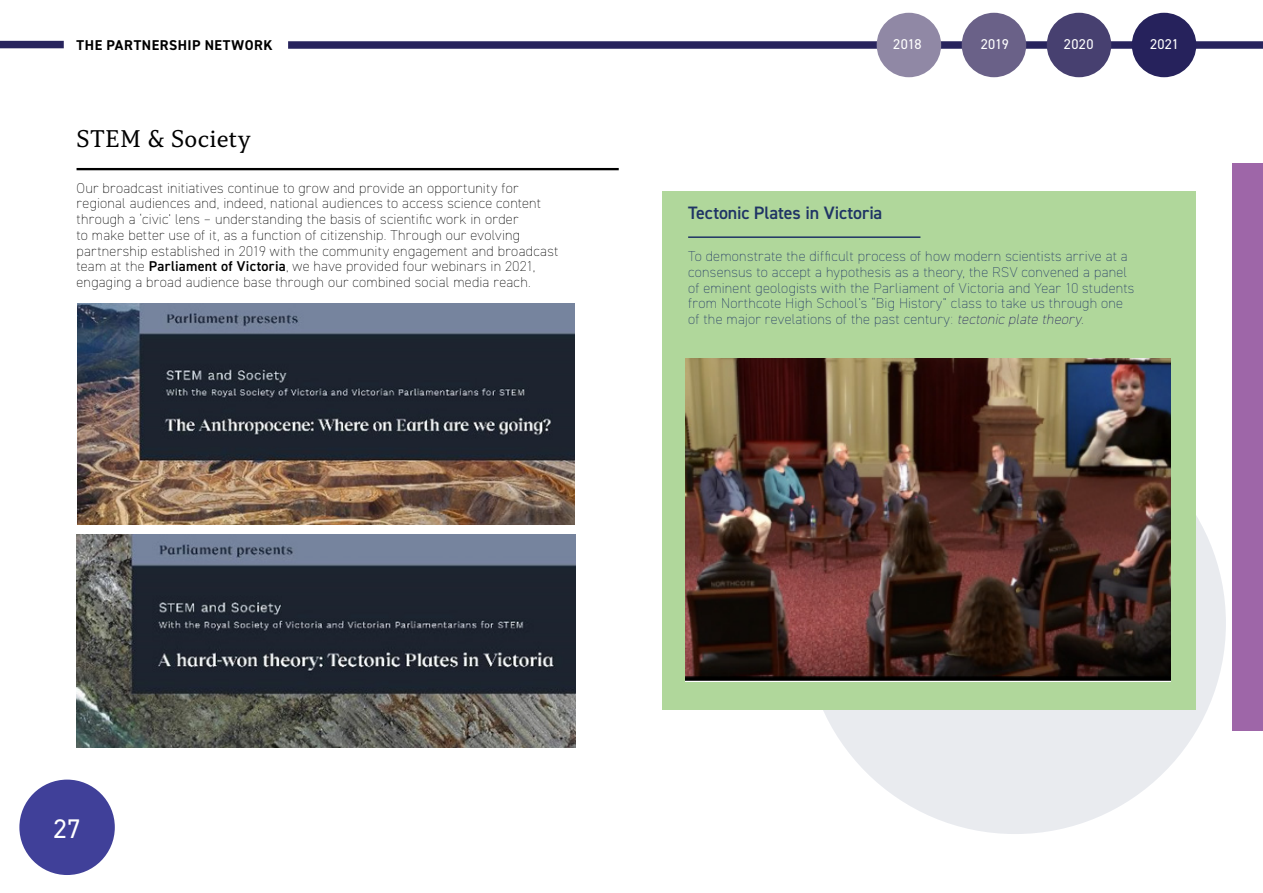
<style>
.page{position:relative;width:1263px;height:893px;background:#fff}
.page>*{position:absolute;margin:0;border:0;box-sizing:border-box;transform-origin:0 0}
.t1{font:27px "DIN2014";color:#fff}
.t2{font:25.5px "Capitolina";letter-spacing:.015em;color:#000}
.t3{font:600 18px "DIN2014";letter-spacing:-.005em;color:#1f3465}
.t4{font:200 14.25px/15.8px "DIN2014";letter-spacing:.015em;color:#000}
.t5{font:200 14.25px/15.8px "DIN2014";letter-spacing:.015em;color:#1f3465}
.t6{font:700 14.25px "DIN2014";letter-spacing:.035em;color:#000}
.t7{font:14.25px "DIN2014";letter-spacing:.025em;color:#fff}
.s1{font-weight:600}
.s2{font-style:italic;color:#211a5c}
</style>
<div class="page">
<div style="left:0;top:41px;width:64px;height:7px;background:#26225c"></div>
<div style="left:1232px;top:163px;width:31px;height:567px;background:#9e66a8"></div>
<div style="left:804px;top:412px;width:422px;height:422px;background:#e9ebef;border-radius:50%"></div>
<hr style="left:77px;top:168px;width:542px;height:2px;background:#000">
<img style="left:77px;top:304px;width:498px;height:220px">
<div style="left:663px;top:191px;width:533px;height:519px;background:#b0d79b"></div>
<hr style="left:688px;top:236px;width:232px;height:2px;background:#1f3465">
<img style="left:77px;top:535px;width:498px;height:213px">
<img style="left:686px;top:359px;width:484px;height:322px">
<div style="left:288px;top:41px;width:975px;height:8px;background:#26225c"></div>
<div style="left:877px;top:13px;width:64px;height:64px;background:#9088a5;border-radius:50%"></div>
<div style="left:962px;top:13px;width:64px;height:64px;background:#6a6188;border-radius:50%"></div>
<div style="left:1047px;top:13px;width:64px;height:64px;background:#474070;border-radius:50%"></div>
<div style="left:1132px;top:13px;width:64px;height:64px;background:#26225c;border-radius:50%"></div>
<div style="left:19px;top:780px;width:96px;height:95px;background:#404099;border-radius:50%"></div>
<p class="t6" style="left:77px;top:35px;width:198px">THE PARTNERSHIP NETWORK</p>
<h2 class="t2" style="left:77px;top:123px;width:176px">STEM &amp; Society</h2>
<p class="t4" style="left:77px;top:180px;width:483px">Our broadcast initiatives continue to grow and provide an opportunity for regional audiences and, indeed, national audiences to access science content through a ‘civic’ lens – understanding the basis of scientific work in order<br>to make better use of it, as a function of citizenship. Through our evolving partnership established in 2019 with the community engagement and broadcast team at the <span class="s1">Parliament of Victoria</span>, we have provided four webinars in 2021, engaging a broad audience base through our combined social media reach.</p>
<p class="t7" style="left:893px;top:35px;width:30px">2018</p>
<p class="t7" style="left:981px;top:35px;width:30px">2019</p>
<p class="t7" style="left:1064px;top:35px;width:31px">2020</p>
<p class="t7" style="left:1150px;top:35px;width:31px">2021</p>
<p class="t3" style="left:688px;top:201px;width:196px">Tectonic Plates in Victoria</p>
<p class="t5" style="left:688px;top:248px;width:448px">To demonstrate the difficult process of how modern scientists arrive at a consensus to accept a hypothesis as a theory, the RSV convened a panel of eminent geologists with the Parliament of Victoria and Year 10 students from Northcote High School’s “Big History” class to take us through one of the major revelations of the past century: <span class="s2">tectonic plate theory.</span></p>
<h1 class="t1" style="left:53px;top:812px;width:29px">27</h1>
</div>
